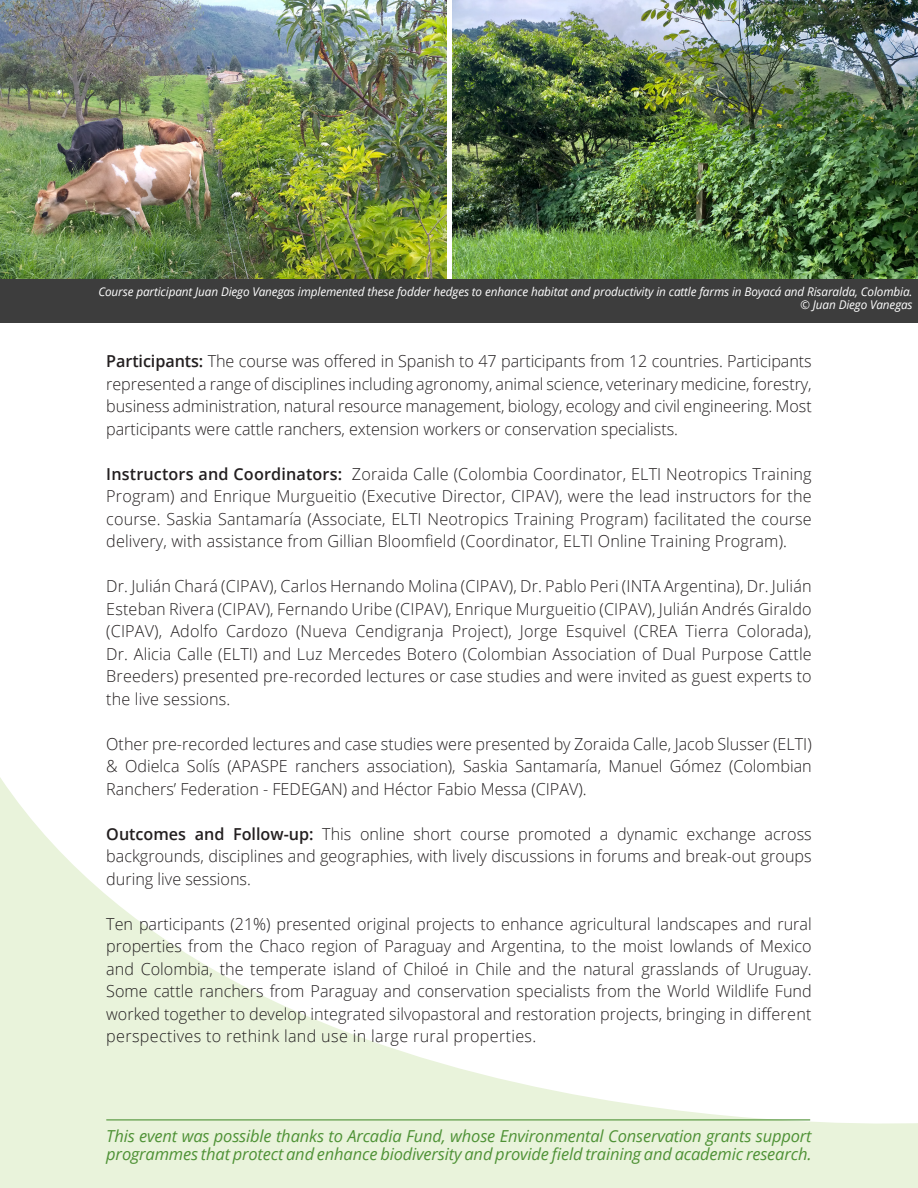
<style>
.page{position:relative;width:918px;height:1188px;background:#fff}
.page>*{position:absolute;margin:0;border:0;box-sizing:border-box;transform-origin:0 0}
.text{font:300 16.5px/22.5px "Open Sans";letter-spacing:.005em;color:#231f20;text-align:justify}
.t1{font:italic 16.5px/18px "Open Sans";letter-spacing:-.01em;color:#4f9236}
.text-2{font:italic 12px "Open Sans";letter-spacing:-.01em;color:#fff}
.s1{font-weight:600}
</style>
<div class="page">
<svg style="left:0;top:777px;width:918px;height:411px"></svg>
<hr style="left:106px;top:1119px;width:704px;height:1px;background:#4f9236">
<img style="left:453px;top:0;width:465px;height:279px">
<img style="left:0;top:0;width:446px;height:279px">
<div style="left:0;top:279px;width:918px;height:43px;background:#3d3d3d"></div>
<p class="text-2" style="left:98px;top:283px;width:816px">Course participant Juan Diego Vanegas implemented these fodder hedges to enhance habitat and productivity in cattle farms in Boyacá and Risaralda, Colombia.</p>
<p class="text-2" style="left:800px;top:297px;width:114px">© Juan Diego Vanegas</p>
<p class="text" style="left:106px;top:350px;width:707px"><span class="s1">Participants:</span> The course was offered in Spanish to 47 participants from 12 countries. Participants represented a range of disciplines including agronomy, animal science, veterinary medicine, forestry, business administration, natural resource management, biology, ecology and civil engineering. Most participants were cattle ranchers, extension workers or conservation specialists.</p>
<p class="text" style="left:106px;top:462px;width:707px"><span class="s1">Instructors and Coordinators:</span> Zoraida Calle (Colombia Coordinator, ELTI Neotropics Training Program) and Enrique Murgueitio (Executive Director, CIPAV), were the lead instructors for the course. Saskia Santamaría (Associate, ELTI Neotropics Training Program) facilitated the course delivery, with assistance from Gillian Bloomfield (Coordinator, ELTI Online Training Program).</p>
<p class="text" style="left:106px;top:575px;width:707px">Dr. Julián Chará (CIPAV), Carlos Hernando Molina (CIPAV), Dr. Pablo Peri (INTA Argentina), Dr. Julián Esteban Rivera (CIPAV), Fernando Uribe (CIPAV), Enrique Murgueitio (CIPAV), Julián Andrés Giraldo (CIPAV), Adolfo Cardozo (Nueva Cendigranja Project), Jorge Esquivel (CREA Tierra Colorada), Dr. Alicia Calle (ELTI) and Luz Mercedes Botero (Colombian Association of Dual Purpose Cattle Breeders) presented pre-recorded lectures or case studies and were invited as guest experts to the live sessions.</p>
<p class="text" style="left:106px;top:732px;width:707px">Other pre-recorded lectures and case studies were presented by Zoraida Calle, Jacob Slusser (ELTI) &amp; Odielca Solís (APASPE ranchers association), Saskia Santamaría, Manuel Gómez (Colombian Ranchers’ Federation - FEDEGAN) and Héctor Fabio Messa (CIPAV).</p>
<p class="text" style="left:106px;top:822px;width:707px"><span class="s1">Outcomes and Follow-up:</span> This online short course promoted a dynamic exchange across backgrounds, disciplines and geographies, with lively discussions in forums and break-out groups during live sessions.</p>
<p class="text" style="left:106px;top:912px;width:707px">Ten participants (21%) presented original projects to enhance agricultural landscapes and rural properties from the Chaco region of Paraguay and Argentina, to the moist lowlands of Mexico and Colombia, the temperate island of Chiloé in Chile and the natural grasslands of Uruguay.<br>Some cattle ranchers from Paraguay and conservation specialists from the World Wildlife Fund worked together to develop integrated silvopastoral and restoration projects, bringing in different perspectives to rethink land use in large rural properties.</p>
<p class="t1" style="left:106px;top:1127px;width:707px">This event was possible thanks to Arcadia Fund, whose Environmental Conservation grants support programmes that protect and enhance biodiversity and provide field training and academic research.</p>
</div>
